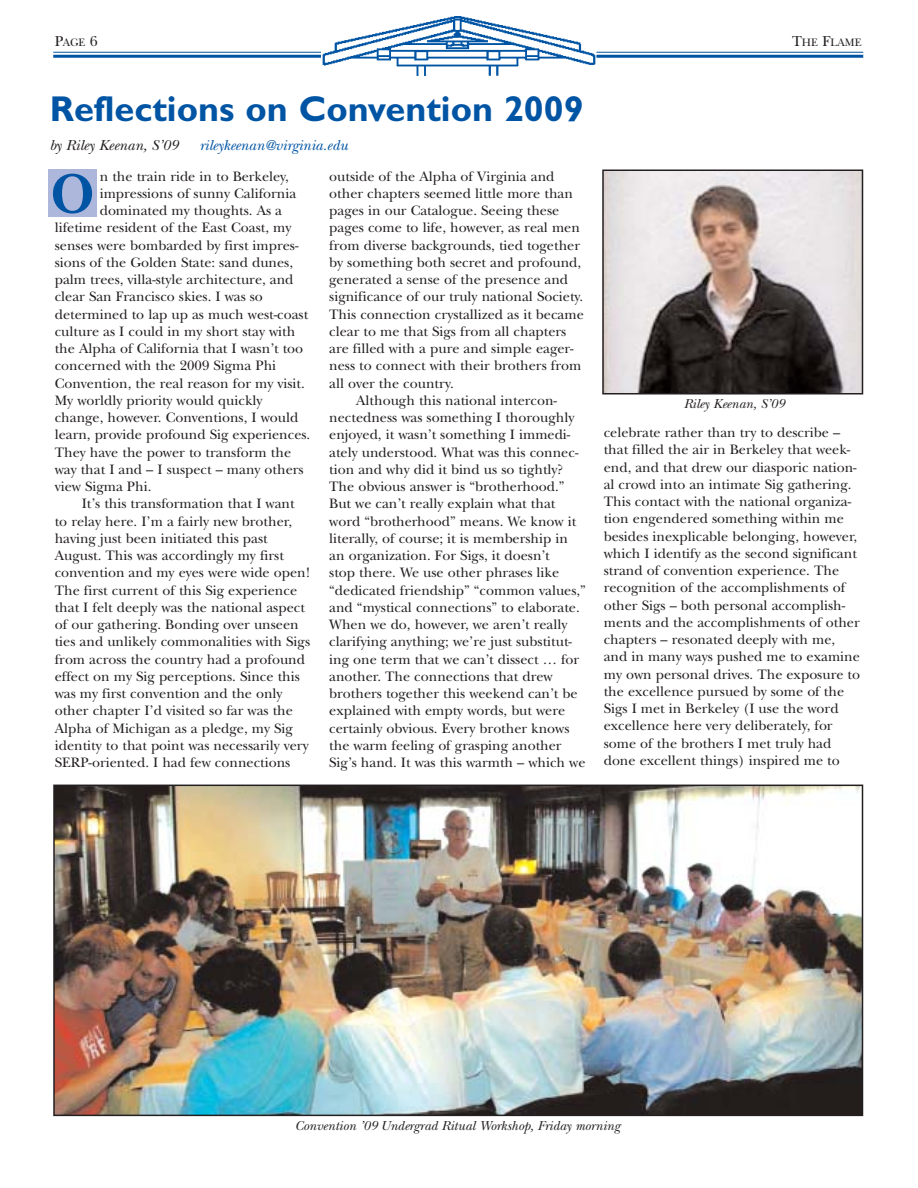
<style>
.page{position:relative;width:918px;height:1188px;background:#fff}
.page>*{position:absolute;margin:0;border:0;box-sizing:border-box;transform-origin:0 0}
.t1{font:700 58.5px "New Baskerville";color:#0054a4;scale:.9 1}
.t2{font:700 36px "Gill Sans";color:#0054a4}
.t3{font:italic 15px "New Baskerville";color:#0054a4}
.t4{font:italic 15px "New Baskerville";color:#231f20}
.t5{font:14.25px/17.2px "New Baskerville";color:#231f20}
.t6{font:italic 13.5px "New Baskerville";color:#231f20}
.t7{font:11.25px "New Baskerville";color:#231f20}
.s1{font-size:15px}
</style>
<div class="page">
<hr style="left:53px;top:52px;width:810px;height:1px;background:#0054a4">
<hr style="left:53px;top:55px;width:810px;height:3px;background:#0054a4">
<img style="left:321px;top:16px;width:276px;height:60px">
<img style="left:56px;top:788px;width:804px;height:325px">
<div style="left:53px;top:785px;width:810px;height:331px;border:2px solid #231f20"></div>
<div style="left:48px;top:170px;width:49px;height:47px;background:#adb7dc"></div>
<img style="left:605px;top:173px;width:255px;height:219px">
<div style="left:602px;top:170px;width:261px;height:225px;border:2px solid #231f20"></div>
<p class="t7" style="left:55px;top:39px;width:44px"><span class="s1">P</span>AGE <span class="s1">6</span></p>
<p class="t7" style="left:792px;top:39px;width:71px"><span class="s1">T</span>HE <span class="s1">F</span>LAME</p>
<h2 class="t2" style="left:50px;top:97px;width:535px">Reflections on Convention 2009</h2>
<p class="t4" style="left:50px;top:140px;width:130px">by Riley Keenan, S’09</p>
<p class="t3" style="left:199px;top:140px;width:150px">rileykeenan@virginia.edu</p>
<p class="t5" style="left:329px;top:169px;width:227px">outside of the Alpha of Virginia and</p>
<p class="t5" style="left:329px;top:186px;width:245px">other chapters seemed little more than</p>
<p class="t5" style="left:329px;top:204px;width:232px">pages in our Catalogue. Seeing these</p>
<p class="t5" style="left:329px;top:221px;width:252px">pages come to life, however, as real men</p>
<p class="t5" style="left:329px;top:238px;width:252px">from diverse backgrounds, tied together</p>
<p class="t5" style="left:329px;top:255px;width:253px">by something both secret and profound,</p>
<p class="t5" style="left:329px;top:273px;width:241px">generated a sense of the presence and</p>
<p class="t5" style="left:329px;top:290px;width:256px">significance of our truly national Society.</p>
<p class="t5" style="left:329px;top:307px;width:256px">This connection crystallized as it became</p>
<p class="t5" style="left:329px;top:324px;width:239px">clear to me that Sigs from all chapters</p>
<p class="t5" style="left:329px;top:342px;width:246px">are filled with a pure and simple eager-</p>
<p class="t5" style="left:329px;top:359px;width:254px">ness to connect with their brothers from</p>
<p class="t5" style="left:329px;top:376px;width:126px">all over the country.</p>
<p class="t5" style="left:356px;top:393px;width:202px">Although this national intercon-</p>
<p class="t5" style="left:329px;top:411px;width:247px">nectedness was something I thoroughly</p>
<p class="t5" style="left:329px;top:428px;width:243px">enjoyed, it wasn’t something I immedi-</p>
<p class="t5" style="left:329px;top:445px;width:251px">ately understood. What was this connec-</p>
<p class="t5" style="left:329px;top:462px;width:235px">tion and why did it bind us so tightly?</p>
<p class="t5" style="left:329px;top:480px;width:237px">The obvious answer is “brotherhood.”</p>
<p class="t5" style="left:329px;top:497px;width:228px">But we can’t really explain what that</p>
<p class="t5" style="left:329px;top:514px;width:249px">word “brotherhood” means. We know it</p>
<p class="t5" style="left:329px;top:531px;width:240px">literally, of course; it is membership in</p>
<p class="t5" style="left:329px;top:549px;width:222px">an organization. For Sigs, it doesn’t</p>
<p class="t5" style="left:329px;top:566px;width:231px">stop there. We use other phrases like</p>
<p class="t5" style="left:329px;top:583px;width:258px">“dedicated friendship” “common values,”</p>
<p class="t5" style="left:329px;top:600px;width:252px">and “mystical connections” to elaborate.</p>
<p class="t5" style="left:329px;top:618px;width:240px">When we do, however, we aren’t really</p>
<p class="t5" style="left:329px;top:635px;width:244px">clarifying anything; we’re just substitut-</p>
<p class="t5" style="left:329px;top:652px;width:252px">ing one term that we can’t dissect … for</p>
<p class="t5" style="left:329px;top:669px;width:225px">another. The connections that drew</p>
<p class="t5" style="left:329px;top:687px;width:250px">brothers together this weekend can’t be</p>
<p class="t5" style="left:329px;top:704px;width:238px">explained with empty words, but were</p>
<p class="t5" style="left:329px;top:721px;width:242px">certainly obvious. Every brother knows</p>
<p class="t5" style="left:329px;top:738px;width:234px">the warm feeling of grasping another</p>
<p class="t5" style="left:329px;top:756px;width:258px">Sig’s hand. It was this warmth – which we</p>
<p class="t5" style="left:100px;top:169px;width:191px">n the train ride in to Berkeley,</p>
<p class="t5" style="left:100px;top:186px;width:198px">impressions of sunny California</p>
<p class="t5" style="left:100px;top:204px;width:184px">dominated my thoughts. As a</p>
<p class="t5" style="left:55px;top:221px;width:238px">lifetime resident of the East Coast, my</p>
<p class="t5" style="left:55px;top:238px;width:245px">senses were bombarded by first impres-</p>
<p class="t5" style="left:55px;top:255px;width:240px">sions of the Golden State: sand dunes,</p>
<p class="t5" style="left:55px;top:273px;width:240px">palm trees, villa-style architecture, and</p>
<p class="t5" style="left:55px;top:290px;width:210px">clear San Francisco skies. I was so</p>
<p class="t5" style="left:55px;top:307px;width:255px">determined to lap up as much west-coast</p>
<p class="t5" style="left:55px;top:324px;width:242px">culture as I could in my short stay with</p>
<p class="t5" style="left:55px;top:342px;width:250px">the Alpha of California that I wasn’t too</p>
<p class="t5" style="left:55px;top:359px;width:223px">concerned with the 2009 Sigma Phi</p>
<p class="t5" style="left:55px;top:376px;width:252px">Convention, the real reason for my visit.</p>
<p class="t5" style="left:55px;top:393px;width:209px">My worldly priority would quickly</p>
<p class="t5" style="left:55px;top:411px;width:245px">change, however. Conventions, I would</p>
<p class="t5" style="left:55px;top:428px;width:257px">learn, provide profound Sig experiences.</p>
<p class="t5" style="left:55px;top:445px;width:238px">They have the power to transform the</p>
<p class="t5" style="left:55px;top:462px;width:250px">way that I and – I suspect – many others</p>
<p class="t5" style="left:55px;top:480px;width:98px">view Sigma Phi.</p>
<p class="t5" style="left:82px;top:497px;width:214px">It’s this transformation that I want</p>
<p class="t5" style="left:55px;top:514px;width:239px">to relay here. I’m a fairly new brother,</p>
<p class="t5" style="left:55px;top:531px;width:214px">having just been initiated this past</p>
<p class="t5" style="left:55px;top:549px;width:231px">August. This was accordingly my first</p>
<p class="t5" style="left:55px;top:566px;width:257px">convention and my eyes were wide open!</p>
<p class="t5" style="left:55px;top:583px;width:244px">The first current of this Sig experience</p>
<p class="t5" style="left:55px;top:600px;width:252px">that I felt deeply was the national aspect</p>
<p class="t5" style="left:55px;top:618px;width:245px">of our gathering. Bonding over unseen</p>
<p class="t5" style="left:55px;top:635px;width:257px">ties and unlikely commonalities with Sigs</p>
<p class="t5" style="left:55px;top:652px;width:252px">from across the country had a profound</p>
<p class="t5" style="left:55px;top:669px;width:247px">effect on my Sig perceptions. Since this</p>
<p class="t5" style="left:55px;top:687px;width:229px">was my first convention and the only</p>
<p class="t5" style="left:55px;top:704px;width:240px">other chapter I’d visited so far was the</p>
<p class="t5" style="left:55px;top:721px;width:240px">Alpha of Michigan as a pledge, my Sig</p>
<p class="t5" style="left:55px;top:738px;width:256px">identity to that point was necessarily very</p>
<p class="t5" style="left:55px;top:756px;width:237px">SERP-oriented. I had few connections</p>
<h1 class="t1" style="left:50px;top:173px;width:51px">O</h1>
<p class="t6" style="left:684px;top:399px;width:102px">Riley Keenan, S’09</p>
<p class="t5" style="left:604px;top:426px;width:258px">celebrate rather than try to describe – that filled the air in Berkeley that week&shy;end, and that drew our diasporic nation&shy;al crowd into an intimate Sig gathering.<br>This contact with the national organiza&shy;tion engendered something within me besides inexplicable belonging, however, which I identify as the second significant strand of convention experience. The recognition of the accomplishments of other Sigs – both personal accomplish&shy;ments and the accomplishments of other chapters – resonated deeply with me, and in many ways pushed me to examine my own personal drives. The exposure to the excellence pursued by some of the Sigs I met in Berkeley (I use the word excellence here very deliberately, for some of the brothers I met truly had done excellent things) inspired me to</p>
<p class="t6" style="left:295px;top:1121px;width:327px">Convention ’09 Undergrad Ritual Workshop, Friday morning</p>
</div>
